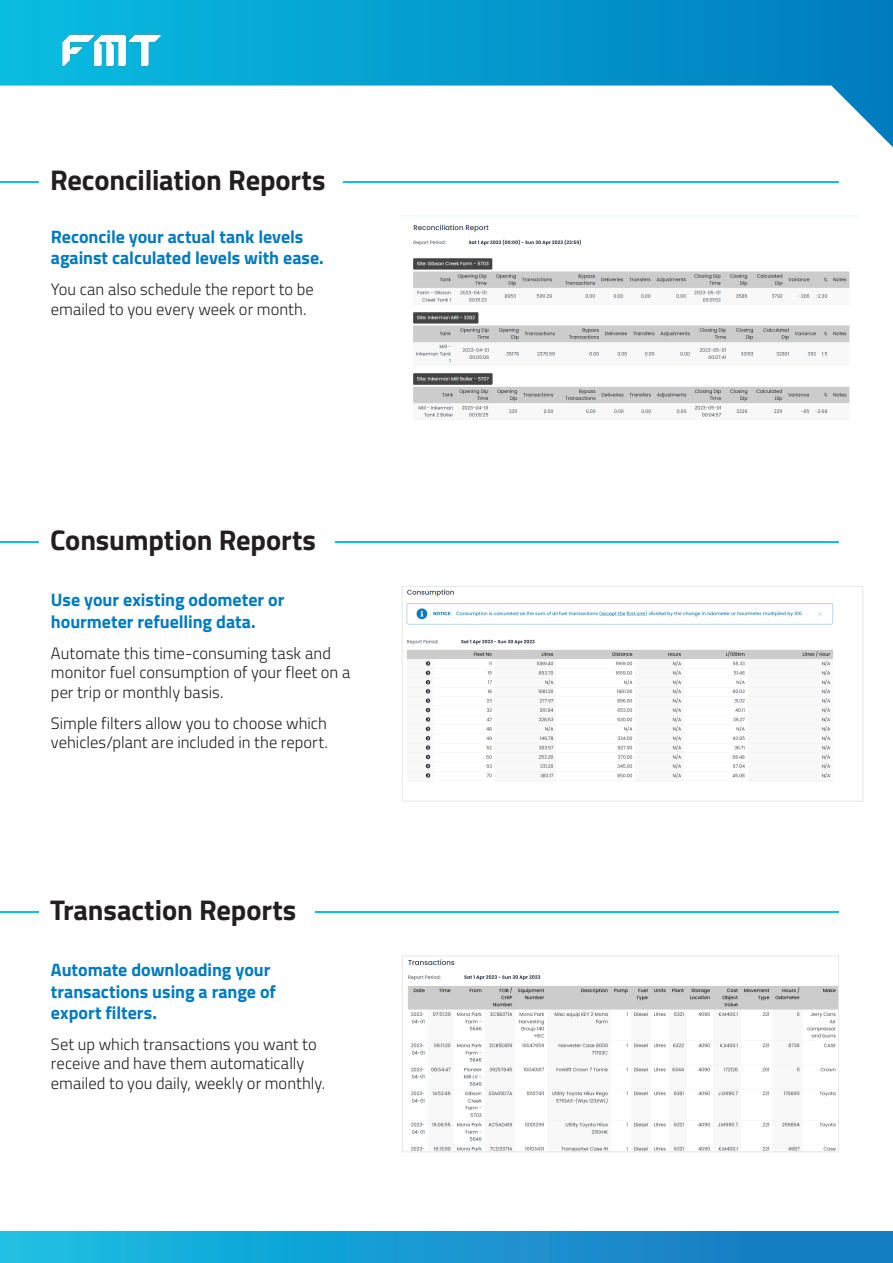
<style>
.page{position:relative;width:893px;height:1263px;background:#fff}
.page>*{position:absolute;margin:0;border:0;box-sizing:border-box;transform-origin:0 0}
.Body_text{font:700 28.5px "Titillium Web";letter-spacing:-.005em;color:#231f20}
.t1{font:700 18px/21.6px "Titillium Web";letter-spacing:-.005em;color:#007bbe}
.t2{font:300 16.5px/19.8px "Titillium Web";color:#231f20}
</style>
<div class="page">
<div style="left:0;top:1232px;width:893px;height:31px;background:linear-gradient(to right,#19bee4,#1775bf)"></div>
<svg style="left:0;top:0;width:893px;height:148px"></svg>
<img style="left:53px;top:27px;width:116px;height:40px">
<hr style="left:0;top:181px;width:839px;height:2px;background:#0ac2e3">
<div style="left:40px;top:157px;width:303px;height:33px;background:#fff"></div>
<hr style="left:0;top:541px;width:839px;height:1px;background:#0ac2e3">
<div style="left:40px;top:517px;width:295px;height:33px;background:#fff"></div>
<img style="left:406px;top:589px;width:428px;height:189px">
<div style="left:402px;top:586px;width:461px;height:215px;border:1px solid #e6e7e9"></div>
<hr style="left:0;top:912px;width:839px;height:1px;background:#0ac2e3">
<div style="left:40px;top:888px;width:275px;height:32px;background:#fff"></div>
<img style="left:408px;top:959px;width:429px;height:191px">
<div style="left:402px;top:955px;width:437px;height:197px;border:1px solid #e6e7e9"></div>
<img style="left:413px;top:224px;width:437px;height:193px">
<p class="Body_text" style="left:50px;top:158px;width:277px">Reconciliation Reports</p>
<p class="t1" style="left:51px;top:225px;width:274px">Reconcile your actual tank levels against calculated levels with ease.</p>
<p class="t2" style="left:51px;top:278px;width:264px">You can also schedule the report to be emailed to you every week or month.</p>
<p class="Body_text" style="left:50px;top:518px;width:267px">Consumption Reports</p>
<p class="t1" style="left:51px;top:588px;width:235px">Use your existing odometer or hourmeter refuelling data.</p>
<p class="t2" style="left:51px;top:642px;width:301px">Automate this time-consuming task and monitor fuel consumption of your fleet on a per trip or monthly basis.</p>
<p class="t2" style="left:51px;top:712px;width:278px">Simple filters allow you to choose which vehicles/plant are included in the report.</p>
<p class="Body_text" style="left:50px;top:888px;width:248px">Transaction Reports</p>
<p class="t1" style="left:51px;top:958px;width:227px">Automate downloading your transactions using a range of export filters.</p>
<p class="t2" style="left:51px;top:1033px;width:276px">Set up which transactions you want to receive and have them automatically emailed to you daily, weekly or monthly.</p>
</div>
